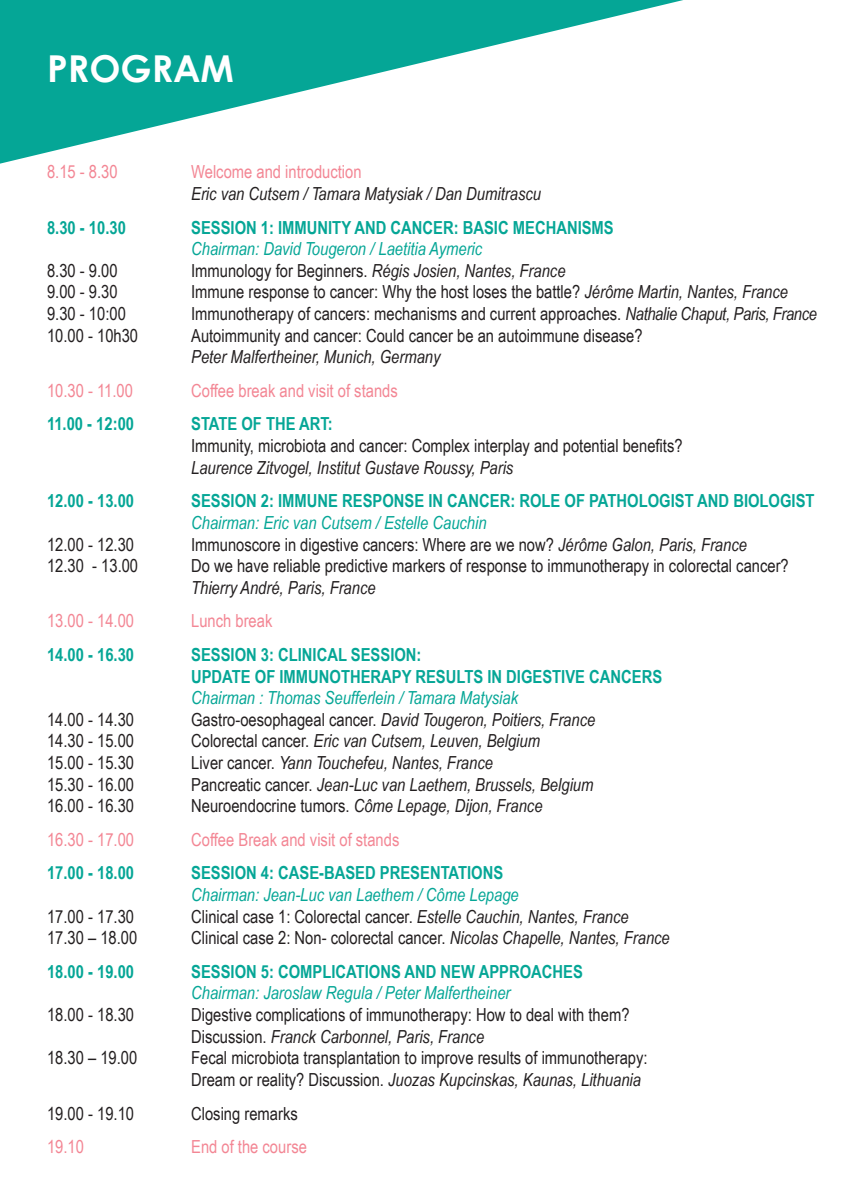
<style>
.page{position:relative;width:843px;height:1191px;background:#fff}
.page>*{position:absolute;margin:0;border:0;box-sizing:border-box;transform-origin:0 0}
.t1{font:700 37px "Century Gothic";color:#fff}
.t2{font:18px/21.6px "Arial Narrow";color:#231f20}
.t3{font:italic 18px/21.6px "Arial Narrow";color:#231f20}
.t4{font:700 18px/21.6px "Arial Narrow";color:#05a696}
.t5{font:18px "Arial Narrow";color:#f38694}
.t6{font:italic 18px "Arial Narrow";color:#05a696}
.s1{font-style:normal;color:#f38694}
.s2{font-weight:400;font-style:italic}
.s3{font-style:normal}
.s4{font-style:italic}
.s5{font-weight:700;color:#05a696}
</style>
<div class="page">
<svg style="left:0;top:0;width:683px;height:164px"></svg>
<p class="t1" style="left:47px;top:45px;width:188px">PROGRAM</p>
<p class="t5" style="left:47px;top:159px;width:72px">8.15 - 8.30</p>
<p class="t3" style="left:191px;top:161px;width:351px"><span class="s1">Welcome and introduction<br></span>Eric van Cutsem / Tamara Matysiak / Dan Dumitrascu</p>
<p class="t4" style="left:47px;top:216px;width:80px">8.30 - 10.30</p>
<p class="t4" style="left:191px;top:216px;width:424px">SESSION 1: IMMUNITY AND CANCER: BASIC MECHANISMS<br><span class="s2">Chairman: David Tougeron / Laetitia Aymeric</span></p>
<p class="t2" style="left:47px;top:259px;width:72px">8.30 - 9.00</p>
<p class="t3" style="left:191px;top:259px;width:376px"><span class="s3">Immunology for Beginners.</span> Régis Josien, Nantes, France</p>
<p class="t2" style="left:47px;top:281px;width:72px">9.00 - 9.30</p>
<p class="t2" style="left:191px;top:281px;width:598px">Immune response to cancer: Why the host loses the battle? <span class="s4">Jérôme Martin, Nantes, France</span></p>
<p class="t2" style="left:47px;top:302px;width:80px">9.30 - 10:00</p>
<p class="t2" style="left:191px;top:302px;width:627px">Immunotherapy of cancers: mechanisms and current approaches. <span class="s4">Nathalie Chaput, Paris, France</span></p>
<p class="t2" style="left:47px;top:324px;width:93px">10.00 - 10h30</p>
<p class="t2" style="left:191px;top:324px;width:453px">Autoimmunity and cancer: Could cancer be an autoimmune disease?<br><span class="s4">Peter Malfertheiner, Munich, Germany</span></p>
<p class="t5" style="left:47px;top:377px;width:87px">10.30 - 11.00</p>
<p class="t5" style="left:191px;top:377px;width:208px">Coffee break and visit of stands</p>
<p class="t4" style="left:47px;top:412px;width:88px">11.00 - 12:00</p>
<p class="t2" style="left:191px;top:413px;width:493px"><span class="s5">STATE OF THE ART:<br></span>Immunity, microbiota and cancer: Complex interplay and potential benefits?<br><span class="s4">Laurence Zitvogel, Institut Gustave Roussy, Paris</span></p>
<p class="t4" style="left:47px;top:489px;width:88px">12.00 - 13.00</p>
<p class="t4" style="left:191px;top:489px;width:625px">SESSION 2: IMMUNE RESPONSE IN CANCER: ROLE OF PATHOLOGIST AND BIOLOGIST<br><span class="s2">Chairman: Eric van Cutsem / Estelle Cauchin</span></p>
<p class="t2" style="left:47px;top:533px;width:88px">12.00 - 12.30</p>
<p class="t2" style="left:191px;top:533px;width:557px">Immunoscore in digestive cancers: Where are we now? <span class="s4">Jérôme Galon, Paris, France</span></p>
<p class="t2" style="left:47px;top:554px;width:93px">12.30 - 13.00</p>
<p class="t2" style="left:191px;top:554px;width:599px">Do we have reliable predictive markers of response to immunotherapy in colorectal cancer?<br><span class="s4">Thierry André, Paris, France</span></p>
<p class="t5" style="left:47px;top:608px;width:88px">13.00 - 14.00</p>
<p class="t5" style="left:191px;top:608px;width:83px">Lunch break</p>
<p class="t4" style="left:47px;top:643px;width:88px">14.00 - 16.30</p>
<p class="t4" style="left:191px;top:643px;width:472px">SESSION 3: CLINICAL SESSION:<br>UPDATE OF IMMUNOTHERAPY RESULTS IN DIGESTIVE CANCERS</p>
<p class="t6" style="left:191px;top:685px;width:328px">Chairman : Thomas Seufferlein / Tamara Matysiak</p>
<p class="t2" style="left:47px;top:708px;width:88px">14.00 - 14.30</p>
<p class="t3" style="left:191px;top:708px;width:405px"><span class="s3">Gastro-oesophageal cancer.</span> David Tougeron, Poitiers, France</p>
<p class="t2" style="left:47px;top:729px;width:88px">14.30 - 15.00</p>
<p class="t3" style="left:191px;top:730px;width:350px"><span class="s3">Colorectal cancer.</span> Eric van Cutsem, Leuven, Belgium</p>
<p class="t2" style="left:47px;top:751px;width:88px">15.00 - 15.30</p>
<p class="t3" style="left:191px;top:751px;width:303px"><span class="s3">Liver cancer.</span> Yann Touchefeu, Nantes, France</p>
<p class="t2" style="left:47px;top:773px;width:88px">15.30 - 16.00</p>
<p class="t3" style="left:191px;top:773px;width:404px"><span class="s3">Pancreatic cancer.</span> Jean-Luc van Laethem, Brussels, Belgium</p>
<p class="t2" style="left:47px;top:794px;width:88px">16.00 - 16.30</p>
<p class="t3" style="left:191px;top:794px;width:353px"><span class="s3">Neuroendocrine tumors.</span> Côme Lepage, Dijon, France</p>
<p class="t5" style="left:47px;top:826px;width:88px">16.30 - 17.00</p>
<p class="t5" style="left:191px;top:826px;width:210px">Coffee Break and visit of stands</p>
<p class="t4" style="left:47px;top:861px;width:88px">17.00 - 18.00</p>
<p class="t4" style="left:191px;top:861px;width:313px">SESSION 4: CASE-BASED PRESENTATIONS</p>
<p class="t6" style="left:191px;top:882px;width:329px">Chairman: Jean-Luc van Laethem / Côme Lepage</p>
<p class="t2" style="left:47px;top:905px;width:88px">17.00 - 17.30</p>
<p class="t2" style="left:191px;top:905px;width:439px">Clinical case 1: Colorectal cancer. <span class="s4">Estelle Cauchin, Nantes, France</span></p>
<p class="t2" style="left:47px;top:926px;width:92px">17.30 – 18.00</p>
<p class="t2" style="left:191px;top:926px;width:480px">Clinical case 2: Non- colorectal cancer. <span class="s4">Nicolas Chapelle, Nantes, France</span></p>
<p class="t4" style="left:47px;top:960px;width:88px">18.00 - 19.00</p>
<p class="t4" style="left:191px;top:960px;width:393px">SESSION 5: COMPLICATIONS AND NEW APPROACHES</p>
<p class="t6" style="left:191px;top:980px;width:321px">Chairman: Jaroslaw Regula / Peter Malfertheiner</p>
<p class="t2" style="left:47px;top:1003px;width:88px">18.00 - 18.30</p>
<p class="t2" style="left:191px;top:1003px;width:440px">Digestive complications of immunotherapy: How to deal with them?</p>
<p class="t3" style="left:191px;top:1025px;width:294px"><span class="s3">Discussion.</span> Franck Carbonnel, Paris, France</p>
<p class="t2" style="left:47px;top:1046px;width:92px">18.30 – 19.00</p>
<p class="t2" style="left:191px;top:1046px;width:458px">Fecal microbiota transplantation to improve results of immunotherapy:<br>Dream or reality? Discussion. <span class="s4">Juozas Kupcinskas, Kaunas, Lithuania</span></p>
<p class="t2" style="left:47px;top:1101px;width:88px">19.00 - 19.10</p>
<p class="t2" style="left:191px;top:1101px;width:108px">Closing remarks</p>
<p class="t5" style="left:47px;top:1133px;width:38px">19.10</p>
<p class="t5" style="left:191px;top:1133px;width:117px">End of the course</p>
</div>
